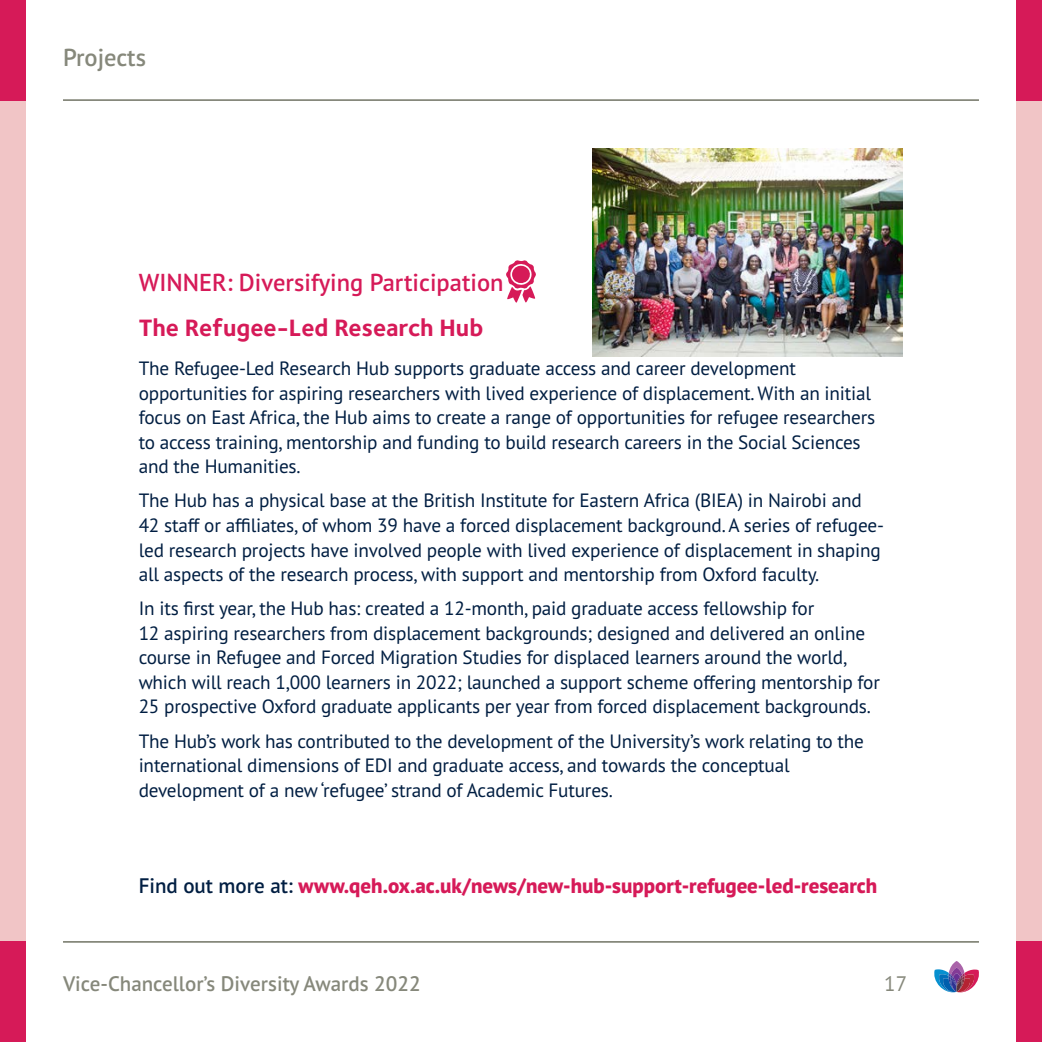
<style>
.page{position:relative;width:1042px;height:1042px;background:#fff}
.page>*{position:absolute;margin:0;border:0;box-sizing:border-box;transform-origin:0 0}
.WInner_Highlig_comme{font:600 24.5px "PT Sans Pro";color:#d61a58}
.Public_Community_Hea{font:700 24.5px "Foundry Sterling";color:#d61a58}
.t1{font:600 24.5px "PT Sans Pro";color:#86887b}
.t2{font:800 21px "PT Sans Pro";color:#d61a58}
.t3{font:600 21px "PT Sans Pro";color:#86887b}
.t4{font:21px "PT Sans Pro";color:#86887b}
.Body{font:19.25px/24.5px "PT Sans Pro";letter-spacing:-.01em;color:#001e42}
.s1{font-weight:600;color:#001e42}
</style>
<div class="page">
<svg style="left:934px;top:961px;width:45px;height:32px"></svg>
<hr style="left:63px;top:99px;width:916px;height:2px;background:#86887b">
<hr style="left:63px;top:941px;width:916px;height:2px;background:#86887b">
<div style="left:1016px;top:0;width:26px;height:1042px;background:#f1c5c6"></div>
<div style="left:0;top:0;width:26px;height:1042px;background:#f1c5c6"></div>
<div style="left:1016px;top:0;width:26px;height:101px;background:#d61a58"></div>
<div style="left:0;top:0;width:26px;height:101px;background:#d61a58"></div>
<div style="left:1016px;top:941px;width:26px;height:101px;background:#d61a58"></div>
<div style="left:0;top:941px;width:26px;height:101px;background:#d61a58"></div>
<svg style="left:506px;top:260px;width:30px;height:43px"></svg>
<img style="left:592px;top:149px;width:311px;height:207px">
<p class="t1" style="left:63px;top:41px;width:85px">Projects</p>
<p class="WInner_Highlig_comme" style="left:139px;top:267px;width:366px">WINNER: Diversifying Participation</p>
<p class="Public_Community_Hea" style="left:139px;top:310px;width:346px">The Refugee-Led Research Hub</p>
<p class="Body" style="left:139px;top:355px;width:738px">The Refugee-Led Research Hub supports graduate access and career development opportunities for aspiring researchers with lived experience of displacement. With an initial focus on East Africa, the Hub aims to create a range of opportunities for refugee researchers to access training, mentorship and funding to build research careers in the Social Sciences and the Humanities.</p>
<p class="Body" style="left:139px;top:488px;width:747px">The Hub has a physical base at the British Institute for Eastern Africa (BIEA) in Nairobi and 42 staff or affiliates, of whom 39 have a forced displacement background. A series of refugee&shy;led research projects have involved people with lived experience of displacement in shaping all aspects of the research process, with support and mentorship from Oxford faculty.</p>
<p class="Body" style="left:139px;top:596px;width:743px">In its first year, the Hub has: created a 12-month, paid graduate access fellowship for<br>12 aspiring researchers from displacement backgrounds; designed and delivered an online course in Refugee and Forced Migration Studies for displaced learners around the world, which will reach 1,000 learners in 2022; launched a support scheme offering mentorship for 25 prospective Oxford graduate applicants per year from forced displacement backgrounds.</p>
<p class="Body" style="left:139px;top:728px;width:727px">The Hub’s work has contributed to the development of the University’s work relating to the international dimensions of EDI and graduate access, and towards the conceptual development of a new ‘refugee’ strand of Academic Futures.</p>
<p class="t2" style="left:139px;top:872px;width:740px"><span class="s1">Find out more at:</span> www.qeh.ox.ac.uk/news/new-hub-support-refugee-led-research</p>
<p class="t3" style="left:63px;top:969px;width:359px">Vice-Chancellor’s Diversity Awards 2022</p>
<p class="t4" style="left:884px;top:969px;width:24px">17</p>
</div>
